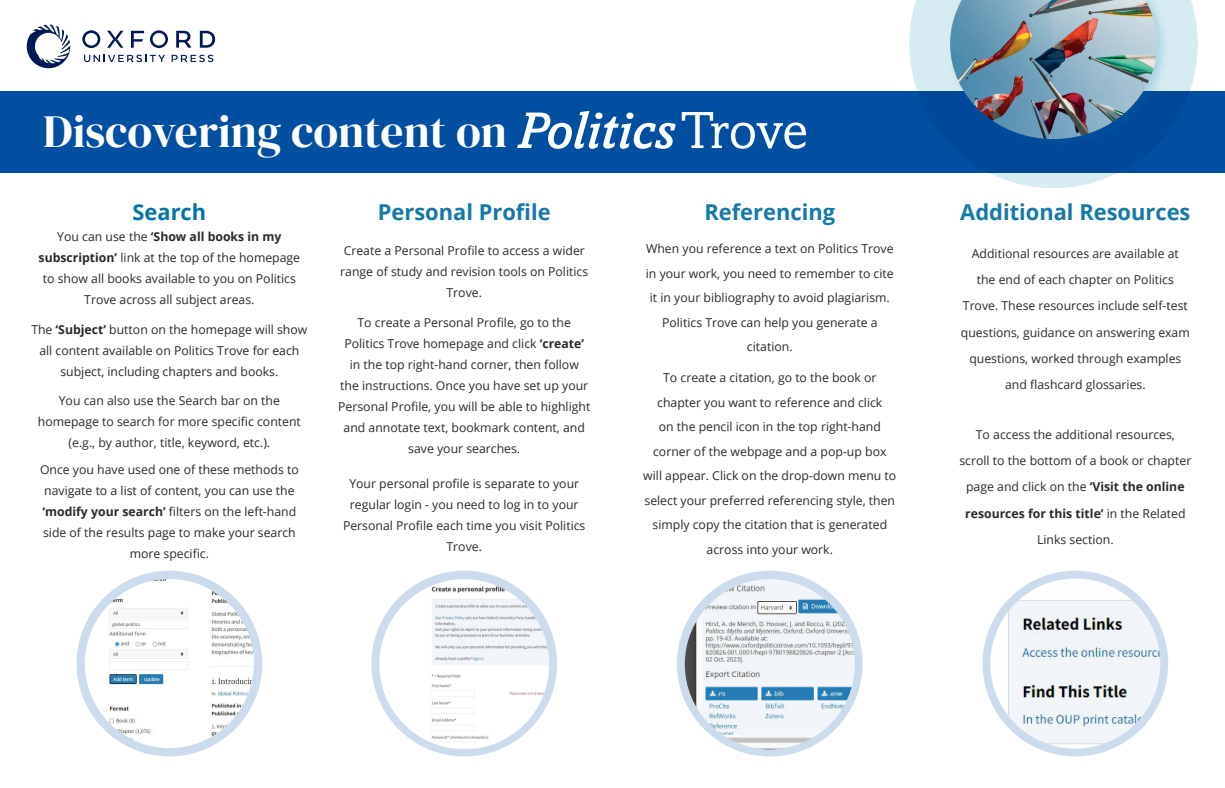
<style>
.page{position:relative;width:1225px;height:788px;background:#fff}
.page>*{position:absolute;margin:0;border:0;box-sizing:border-box;transform-origin:0 0}
.t1{font:45.5px "DM Serif Display";color:#fff}
.t2{font:700 21.88px "Open Sans";color:#1579a8}
.t3{font:700 21.88px "Open Sans";color:#0074a6}
.t4{font:12.25px/21px "Open Sans";color:#2a2a2a;text-align:center}
.s1{font-weight:700}
</style>
<div class="page">
<div style="left:0;top:91px;width:1225px;height:82px;background:#004fa1"></div>
<svg style="left:27px;top:25px;width:43px;height:43px"></svg>
<svg style="left:107px;top:31px;width:16px;height:17px"></svg>
<svg style="left:176px;top:31px;width:15px;height:17px"></svg>
<svg style="left:200px;top:31px;width:15px;height:17px"></svg>
<svg style="left:82px;top:30px;width:18px;height:18px"></svg>
<svg style="left:150px;top:30px;width:18px;height:18px"></svg>
<svg style="left:131px;top:31px;width:13px;height:17px"></svg>
<svg style="left:84px;top:55px;width:81px;height:7px"></svg>
<svg style="left:172px;top:55px;width:41px;height:7px"></svg>
<svg style="left:517px;top:111px;width:159px;height:38px"></svg>
<svg style="left:682px;top:112px;width:124px;height:37px"></svg>
<svg style="left:909px;top:0;width:289px;height:188px"></svg>
<div style="left:947px;top:0;width:223px;height:152px;background:#0074a6;opacity:.2"></div>
<img style="left:950px;top:0;width:207px;height:139px">
<div style="left:77px;top:570px;width:185px;height:186px;background:#cddcec;border-radius:50%"></div>
<img style="left:85px;top:579px;width:169px;height:169px;border-radius:84px">
<svg style="left:371px;top:570px;width:186px;height:186px;background:#cfdded"></svg>
<img style="left:379px;top:579px;width:170px;height:170px;border-radius:85px">
<svg style="left:677px;top:570px;width:186px;height:186px;background:#cedceb"></svg>
<img style="left:685px;top:579px;width:170px;height:170px;border-radius:85px">
<svg style="left:983px;top:570px;width:185px;height:186px;background:#cfddec"></svg>
<img style="left:990px;top:578px;width:170px;height:170px;border-radius:85px">
<p class="t1" style="left:43px;top:105px;width:465px">Discovering content on</p>
<p class="t3" style="left:133px;top:196px;width:75px">Search</p>
<p class="t4" style="left:39px;top:226px;width:263px">You can use the <span class="s1">‘Show all books in my subscription’</span> link at the top of the homepage to show all books available to you on Politics Trove across all subject areas.</p>
<p class="t4" style="left:31px;top:319px;width:278px">The <span class="s1">‘Subject’</span> button on the homepage will show all content available on Politics Trove for each subject, including chapters and books.</p>
<p class="t4" style="left:38px;top:390px;width:265px">You can also use the Search bar on the homepage to search for more specific content (e.g., by author, title, keyword, etc.).</p>
<p class="t4" style="left:40px;top:459px;width:260px">Once you have used one of these methods to navigate to a list of content, you can use the <span class="s1">‘modify your search’</span> filters on the left-hand side of the results page to make your search more specific.</p>
<p class="t2" style="left:378px;top:196px;width:174px">Personal Profile</p>
<p class="t4" style="left:340px;top:240px;width:250px">Create a Personal Profile to access a wider range of study and revision tools on Politics<br>Trove.</p>
<p class="t4" style="left:338px;top:311px;width:254px">To create a Personal Profile, go to the Politics Trove homepage and click <span class="s1">‘create’ </span>in the top right-hand corner, then follow<br>the instructions. Once you have set up your Personal Profile, you will be able to highlight and annotate text, bookmark content, and save your searches.</p>
<p class="t4" style="left:343px;top:472px;width:244px">Your personal profile is separate to your regular login - you need to log in to your Personal Profile each time you visit Politics Trove.</p>
<p class="t2" style="left:704px;top:196px;width:132px">Referencing</p>
<p class="t4" style="left:646px;top:236px;width:249px;line-height:24.5px">When you reference a text on Politics Trove in your work, you need to remember to cite it in your bibliography to avoid plagiarism.<br>Politics Trove can help you generate a citation.</p>
<p class="t4" style="left:643px;top:365px;width:255px;line-height:24.5px">To create a citation, go to the book or chapter you want to reference and click<br>on the pencil icon in the top right-hand corner of the webpage and a pop-up box will appear. Click on the drop-down menu to select your preferred referencing style, then simply copy the citation that is generated across into your work.</p>
<p class="t2" style="left:960px;top:196px;width:232px">Additional Resources</p>
<p class="t4" style="left:961px;top:240px;width:230px;line-height:26.2px">Additional resources are available at the end of each chapter on Politics Trove. These resources include self-test questions, guidance on answering exam questions, worked through examples and flashcard glossaries.</p>
<p class="t4" style="left:959px;top:421px;width:233px;line-height:26.2px">To access the additional resources, scroll to the bottom of a book or chapter page and click on the <span class="s1">‘Visit the online resources for this title’</span> in the Related Links section.</p>
</div>
